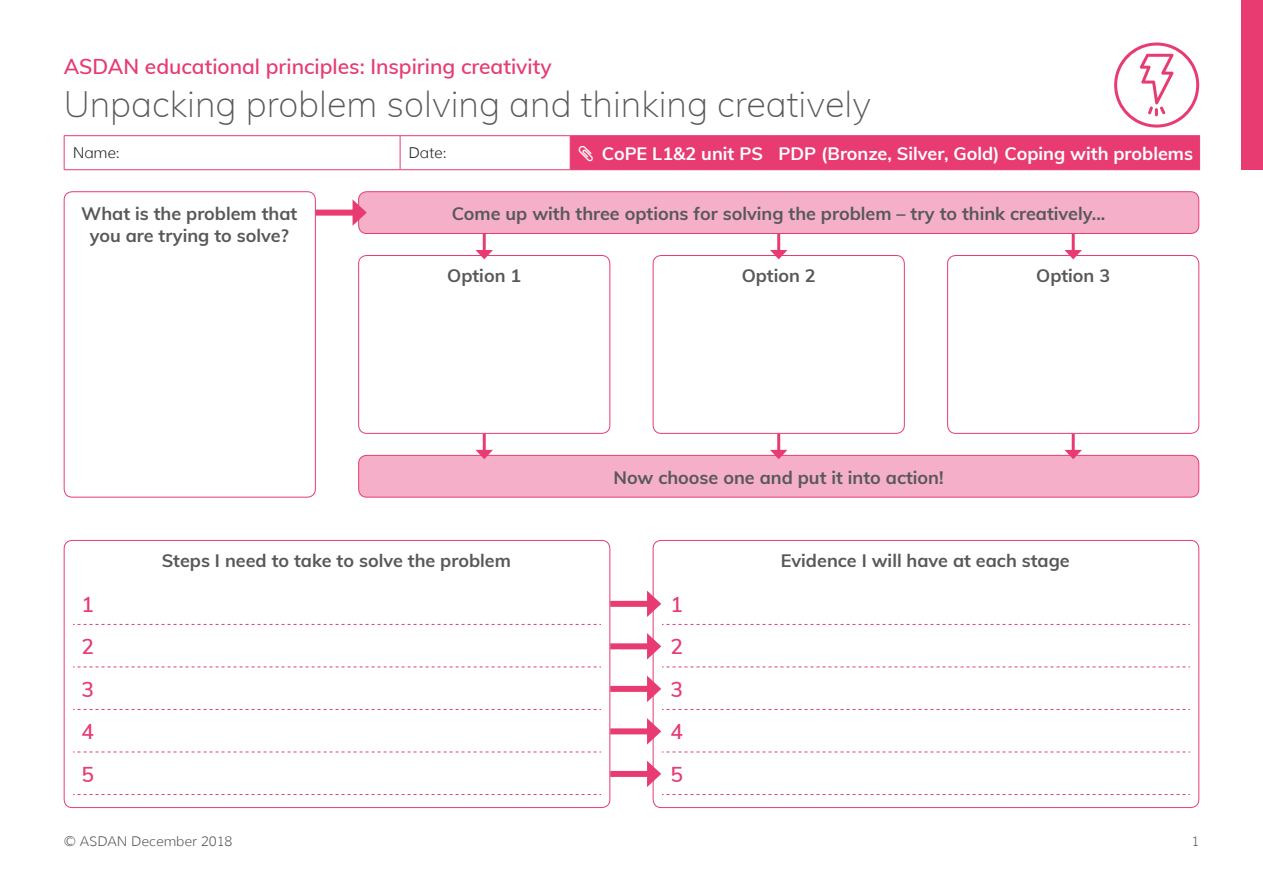
<style>
.page{position:relative;width:1263px;height:893px;background:#fff}
.page>*{position:absolute;margin:0;border:0;box-sizing:border-box;transform-origin:0 0}
.t1{font:200 36px "Muli";color:#57585a}
.Heading_3{font:600 21px "Muli";color:#e73b71}
.Heading_4{font:700 18px/21.6px "Muli";color:#57585a;text-align:center}
.t2{font:700 18px "Muli";color:#fff}
.t3{font:300 15px "Muli";color:#231f20}
.t4{font:300 13.5px "Muli";color:#57585a}
</style>
<div class="page">
<div style="left:1242px;top:0;width:21px;height:170px;background:#e73b71"></div>
<hr style="left:64px;top:135px;width:336px;height:1px;background:#e73b71">
<hr style="left:64px;top:136px;width:1px;height:33px;background:#e73b71">
<hr style="left:400px;top:135px;width:170px;height:1px;background:#e73b71">
<hr style="left:400px;top:136px;width:1px;height:33px;background:#e73b71">
<hr style="left:570px;top:135px;width:200px;height:1px;background:#e73b71">
<hr style="left:770px;top:135px;width:430px;height:1px;background:#e73b71">
<hr style="left:1199px;top:136px;width:1px;height:33px;background:#e73b71">
<hr style="left:64px;top:169px;width:336px;height:1px;background:#e73b71">
<hr style="left:400px;top:169px;width:170px;height:1px;background:#e73b71">
<hr style="left:770px;top:169px;width:430px;height:1px;background:#e73b71">
<svg style="left:1114px;top:43px;width:85px;height:85px"></svg>
<div style="left:64px;top:191px;width:252px;height:306px;border:1px solid #e73b71;border-radius:8px"></div>
<svg style="left:73px;top:624px;width:528px;height:1px"></svg>
<svg style="left:73px;top:667px;width:528px;height:1px"></svg>
<svg style="left:73px;top:709px;width:528px;height:1px"></svg>
<svg style="left:73px;top:752px;width:528px;height:1px"></svg>
<svg style="left:73px;top:794px;width:528px;height:1px"></svg>
<div style="left:64px;top:540px;width:546px;height:268px;border:1px solid #e73b71;border-radius:8px"></div>
<svg style="left:662px;top:624px;width:528px;height:1px"></svg>
<svg style="left:662px;top:667px;width:528px;height:1px"></svg>
<svg style="left:662px;top:709px;width:528px;height:1px"></svg>
<svg style="left:662px;top:752px;width:528px;height:1px"></svg>
<svg style="left:662px;top:794px;width:528px;height:1px"></svg>
<div style="left:653px;top:540px;width:546px;height:268px;border:1px solid #e73b71;border-radius:8px"></div>
<div style="left:358px;top:255px;width:252px;height:179px;border:1px solid #e73b71;border-radius:8px"></div>
<div style="left:359px;top:192px;width:840px;height:41px;background:#f6afc8;border-radius:8px"></div>
<div style="left:358px;top:191px;width:841px;height:43px;border:1px solid #e73b71;border-radius:8px"></div>
<div style="left:359px;top:455px;width:840px;height:42px;background:#f6afc8;border-radius:8px"></div>
<div style="left:358px;top:455px;width:841px;height:42px;border:1px solid #e73b71;border-radius:8px"></div>
<div style="left:653px;top:255px;width:252px;height:179px;border:1px solid #e73b71;border-radius:8px"></div>
<div style="left:947px;top:255px;width:252px;height:179px;border:1px solid #e73b71;border-radius:8px"></div>
<div style="left:610px;top:601px;width:42px;height:6px;background:#e73b71"></div>
<svg style="left:647px;top:591px;width:14px;height:26px"></svg>
<div style="left:316px;top:210px;width:42px;height:6px;background:#e73b71"></div>
<svg style="left:353px;top:199px;width:14px;height:27px"></svg>
<hr style="left:777px;top:234px;width:3px;height:19px;background:#e73b71">
<svg style="left:770px;top:250px;width:17px;height:9px"></svg>
<hr style="left:777px;top:434px;width:3px;height:19px;background:#e73b71">
<svg style="left:770px;top:450px;width:17px;height:9px"></svg>
<hr style="left:1072px;top:234px;width:3px;height:19px;background:#e73b71">
<svg style="left:1064px;top:250px;width:18px;height:9px"></svg>
<hr style="left:1072px;top:434px;width:3px;height:19px;background:#e73b71">
<svg style="left:1064px;top:450px;width:18px;height:9px"></svg>
<hr style="left:483px;top:234px;width:3px;height:19px;background:#e73b71">
<svg style="left:475px;top:250px;width:18px;height:9px"></svg>
<hr style="left:483px;top:434px;width:3px;height:19px;background:#e73b71">
<svg style="left:475px;top:450px;width:18px;height:9px"></svg>
<div style="left:610px;top:643px;width:42px;height:6px;background:#e73b71"></div>
<svg style="left:647px;top:633px;width:14px;height:27px"></svg>
<div style="left:610px;top:686px;width:42px;height:6px;background:#e73b71"></div>
<svg style="left:647px;top:676px;width:14px;height:26px"></svg>
<div style="left:610px;top:728px;width:42px;height:6px;background:#e73b71"></div>
<svg style="left:647px;top:718px;width:14px;height:27px"></svg>
<div style="left:610px;top:771px;width:42px;height:6px;background:#e73b71"></div>
<svg style="left:647px;top:761px;width:14px;height:26px"></svg>
<div style="left:570px;top:136px;width:629px;height:34px;background:#e73b71"></div>
<p class="Heading_3" style="left:64px;top:51px;width:489px">ASDAN educational principles: Inspiring creativity</p>
<h1 class="t1" style="left:64px;top:78px;width:809px">Unpacking problem solving and thinking creatively</h1>
<p class="t3" style="left:73px;top:143px;width:49px">Name:</p>
<p class="t3" style="left:409px;top:143px;width:40px">Date:</p>
<p class="t2" style="left:602px;top:140px;width:593px">CoPE L1&amp;2 unit PS PDP (Bronze, Silver, Gold) Coping with problems</p>
<p class="Heading_4" style="left:81px;top:202px;width:218px">What is the problem that you are trying to solve?</p>
<p class="Heading_4" style="left:452px;top:202px;width:655px">Come up with three options for solving the problem – try to think creatively...</p>
<p class="Heading_4" style="left:447px;top:264px;width:76px">Option 1</p>
<p class="Heading_4" style="left:742px;top:264px;width:76px">Option 2</p>
<p class="Heading_4" style="left:1036px;top:264px;width:76px">Option 3</p>
<p class="Heading_4" style="left:613px;top:466px;width:332px">Now choose one and put it into action!</p>
<p class="Heading_3" style="left:82px;top:589px;width:14px">1</p>
<p class="Heading_3" style="left:82px;top:631px;width:14px">2</p>
<p class="Heading_3" style="left:82px;top:674px;width:14px">3</p>
<p class="Heading_3" style="left:82px;top:716px;width:14px">4</p>
<p class="Heading_3" style="left:82px;top:759px;width:14px">5</p>
<p class="Heading_4" style="left:162px;top:549px;width:351px">Steps I need to take to solve the problem</p>
<p class="Heading_3" style="left:670px;top:589px;width:14px">1</p>
<p class="Heading_3" style="left:670px;top:631px;width:14px">2</p>
<p class="Heading_3" style="left:670px;top:674px;width:14px">3</p>
<p class="Heading_3" style="left:670px;top:716px;width:14px">4</p>
<p class="Heading_3" style="left:670px;top:759px;width:14px">5</p>
<p class="Heading_4" style="left:781px;top:549px;width:290px">Evidence I will have at each stage</p>
<p class="t4" style="left:64px;top:833px;width:170px">© ASDAN December 2018</p>
<p class="t4" style="left:1191px;top:833px;width:9px">1</p>
</div>
